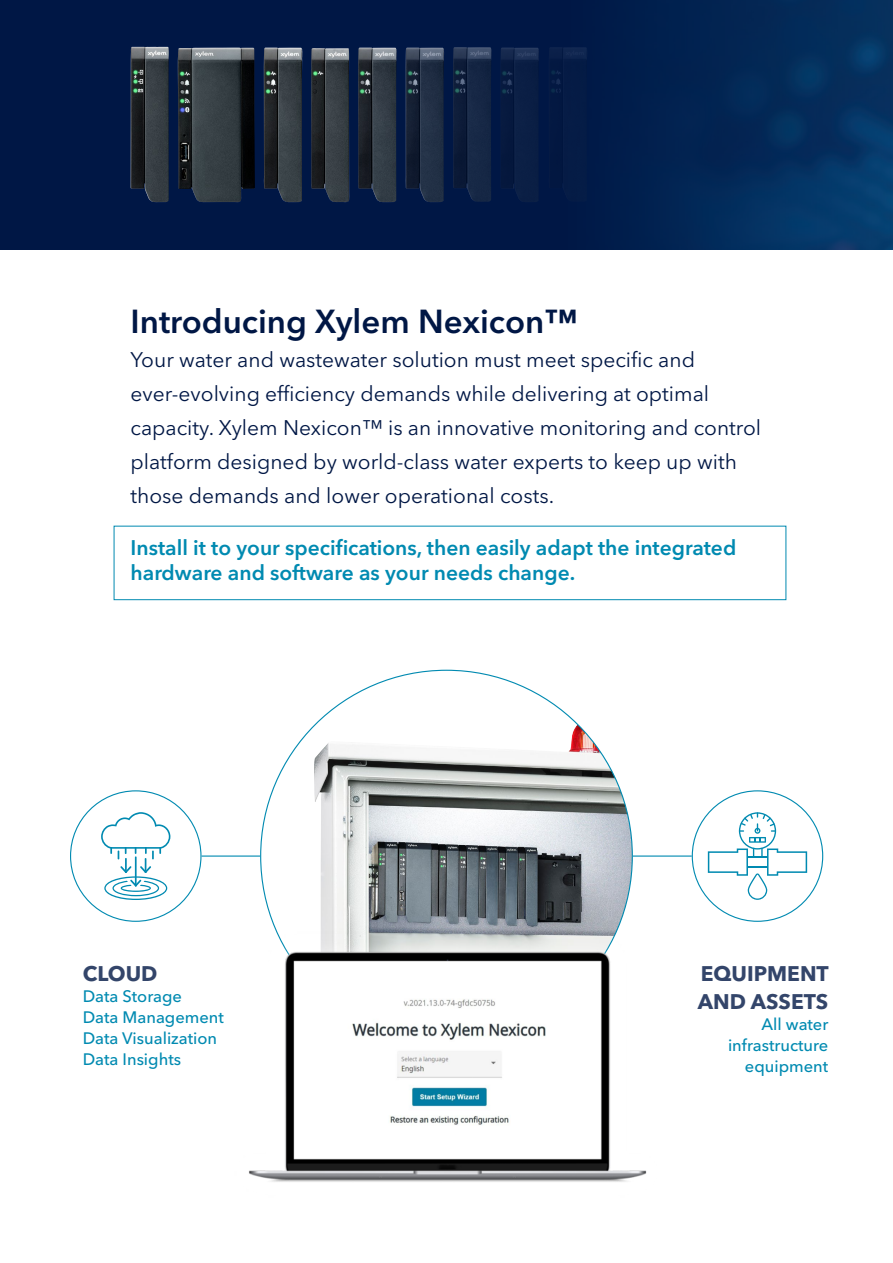
<style>
.page{position:relative;width:893px;height:1263px;background:#fff}
.page>*{position:absolute;margin:0;border:0;box-sizing:border-box;transform-origin:0 0}
.t1{font:600 33px "Avenir Next LT Pro";color:#001745}
.t2{font:21px/34px "Avenir Next LT Pro";color:#001745}
.t3{font:600 21px/25px "Avenir Next LT Pro";color:#008ab1}
.t4{font:700 21px/28px "Avenir Next LT Pro";color:#33456a}
.t5{font:500 16.5px/21px "Avenir Next LT Pro";color:#008ab1}
</style>
<div class="page">
<div style="left:0;top:0;width:893px;height:249px;background:#001745"></div>
<div style="left:555px;top:0;width:338px;height:249px;background:linear-gradient(to right,#001643,#063968)"></div>
<img style="left:131px;top:47px;width:38px;height:155px">
<img style="left:311px;top:48px;width:38px;height:154px">
<img style="left:264px;top:48px;width:38px;height:154px">
<img style="left:358px;top:48px;width:39px;height:154px">
<img style="left:405px;top:48px;width:39px;height:154px">
<img style="left:501px;top:48px;width:38px;height:154px">
<img style="left:453px;top:47px;width:38px;height:155px">
<img style="left:550px;top:47px;width:37px;height:155px">
<img style="left:178px;top:48px;width:77px;height:154px">
<img style="left:314px;top:724px;width:318px;height:192px">
<svg style="left:708px;top:812px;width:99px;height:88px"></svg>
<svg style="left:101px;top:812px;width:69px;height:88px"></svg>
<img style="left:270px;top:916px;width:353px;height:21px">
<img style="left:249px;top:937px;width:398px;height:245px">
<hr style="left:202px;top:855px;width:58px;height:2px;background:#008ab1">
<hr style="left:633px;top:855px;width:59px;height:2px;background:#008ab1">
<div style="left:114px;top:526px;width:672px;height:74px;background:#fff;border:1px solid #008ab1"></div>
<h1 class="t1" style="left:131px;top:302px;width:448px">Introducing Xylem Nexicon™</h1>
<p class="t2" style="left:131px;top:343px;width:632px">Your water and wastewater solution must meet specific and ever-evolving efficiency demands while delivering at optimal capacity. Xylem Nexicon™ is an innovative monitoring and control platform designed by world-class water experts to keep up with those demands and lower operational costs.</p>
<p class="t3" style="left:131px;top:535px;width:607px">Install it to your specifications, then easily adapt the integrated hardware and software as your needs change.</p>
<p class="t4" style="left:83px;top:959px;width:76px">CLOUD</p>
<p class="t5" style="left:83px;top:986px;width:143px">Data Storage<br>Data Management<br>Data Visualization<br>Data Insights</p>
<p class="t4" style="left:698px;top:959px;width:133px">EQUIPMENT<br>AND ASSETS</p>
<p class="t5" style="left:728px;top:1014px;width:102px;text-align:right">All water infrastructure equipment</p>
</div>
